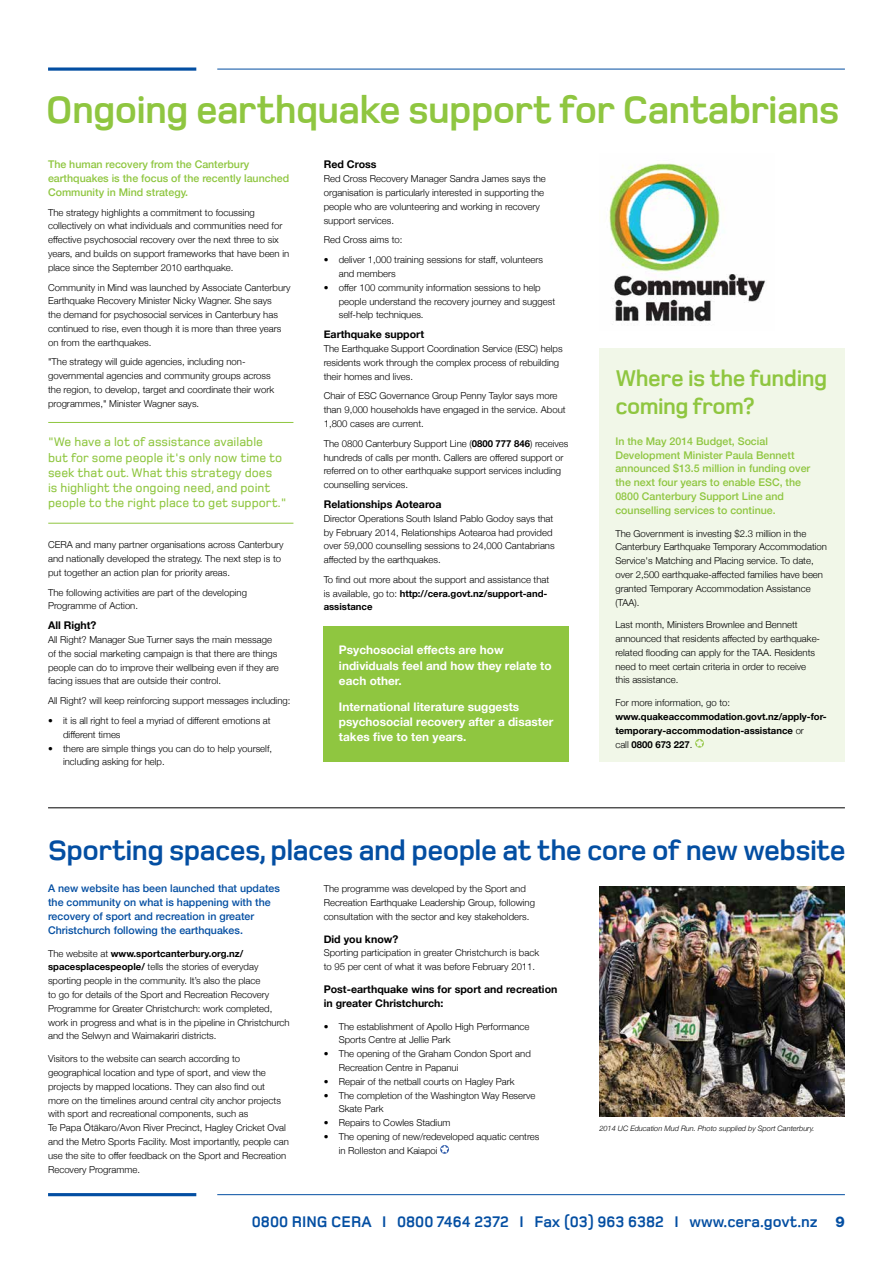
<style>
.page{position:relative;width:893px;height:1263px;background:#fff}
.page>*{position:absolute;margin:0;border:0;box-sizing:border-box;transform-origin:0 0}
.t1{font:700 40.05px "Foundry Monoline";letter-spacing:-.02em;color:#8fc640}
.t2{font:700 29.4px "Foundry Monoline";letter-spacing:-.02em;color:#034ea2}
.t3{font:700 23.4px/28px "Foundry Monoline";letter-spacing:-.02em;color:#8fc640}
.t4{font:700 15.9px "Foundry Monoline";color:#034ea2}
.t5{font:500 12.75px/15.3px "Foundry Monoline";color:#8fc640}
.t6{font:700 11.85px/15.3px "Helvetica Neue";color:#fff}
.t7{font:500 10.65px/13.8px "Helvetica Neue";color:#8fc640}
.t8{font:500 10.65px/13.8px "Helvetica Neue";color:#034ea2}
.t9{font:700 10.65px/13.8px "Helvetica Neue";color:#000}
.t10{font:300 9.6px/13.8px "Helvetica Neue";color:#000}
.t11{font:700 9.6px/13.8px "Helvetica Neue";color:#000}
.t12{font:italic 300 7.35px "Helvetica Neue";color:#000}
.s1{font-weight:700}
.s2{font-weight:300}
.s3{font-family:"Helvetica Neue LT Std";font-weight:800;font-size:14.85px}
</style>
<div class="page">
<hr style="left:48px;top:1193px;width:148px;height:3px;background:#034ea2">
<hr style="left:217px;top:1194px;width:628px;height:1px;background:#034ea2">
<svg style="left:48px;top:67px;width:148px;height:4px"></svg>
<hr style="left:217px;top:69px;width:628px;height:1px;background:#034ea2">
<svg style="left:440px;top:1145px;width:9px;height:9px"></svg>
<img style="left:599px;top:886px;width:246px;height:230px">
<hr style="left:48px;top:807px;width:797px;height:1px;background:#000">
<div style="left:599px;top:349px;width:246px;height:413px;background:#f1f7e8"></div>
<svg style="left:695px;top:739px;width:9px;height:9px"></svg>
<div style="left:324px;top:626px;width:245px;height:136px;background:#8fc640"></div>
<hr style="left:48px;top:422px;width:245px;height:1px;background:#8fc640">
<hr style="left:48px;top:523px;width:245px;height:1px;background:#8fc640">
<img style="left:609px;top:163px;width:157px;height:159px">
<h1 class="t1" style="left:46px;top:88px;width:795px">Ongoing earthquake support for Cantabrians</h1>
<p class="t7" style="left:48px;top:157px;width:243px">The human recovery from the Canterbury earthquakes is the focus of the recently launched<br>Community in Mind strategy.</p>
<p class="t10" style="left:48px;top:205px;width:243px">The strategy highlights a commitment to focussing collectively on what individuals and communities need for effective psychosocial recovery over the next three to six years, and builds on support frameworks that have been in place since the September 2010 earthquake.</p>
<p class="t10" style="left:48px;top:280px;width:244px">Community in Mind was launched by Associate Canterbury Earthquake Recovery Minister Nicky Wagner. She says<br>the demand for psychosocial services in Canterbury has continued to rise, even though it is more than three years on from the earthquakes.</p>
<p class="t10" style="left:48px;top:355px;width:228px">"The strategy will guide agencies, including non&shy;governmental agencies and community groups across the region, to develop, target and coordinate their work programmes," Minister Wagner says.</p>
<h3 class="t5" style="left:48px;top:434px;width:240px">"We have a lot of assistance available<br>but for some people it's only now time to seek that out. What this strategy does<br>is highlight the ongoing need, and point people to the right place to get support."</h3>
<p class="t10" style="left:48px;top:537px;width:237px">CERA and many partner organisations across Canterbury and nationally developed the strategy. The next step is to put together an action plan for priority areas.</p>
<p class="t10" style="left:48px;top:585px;width:200px">The following activities are part of the developing<br>Programme of Action.</p>
<p class="t9" style="left:48px;top:619px;width:50px">All Right?</p>
<p class="t10" style="left:48px;top:632px;width:232px">All Right? Manager Sue Turner says the main message of the social marketing campaign is that there are things people can do to improve their wellbeing even if they are facing issues that are outside their control.</p>
<p class="t10" style="left:48px;top:693px;width:244px">All Right? will keep reinforcing support messages including:</p>
<p class="t10" style="left:63px;top:713px;width:209px;text-indent:-15px">• it is all right to feel a myriad of different emotions at different times</p>
<p class="t10" style="left:63px;top:741px;width:211px;text-indent:-15px">• there are simple things you can do to help yourself, including asking for help.</p>
<p class="t9" style="left:324px;top:158px;width:54px">Red Cross</p>
<p class="t10" style="left:324px;top:171px;width:224px">Red Cross Recovery Manager Sandra James says the organisation is particularly interested in supporting the people who are volunteering and working in recovery support services.</p>
<p class="t10" style="left:324px;top:233px;width:80px">Red Cross aims to:</p>
<p class="t10" style="left:339px;top:252px;width:206px;text-indent:-15px">• deliver 1,000 training sessions for staff, volunteers and members</p>
<p class="t10" style="left:339px;top:280px;width:218px;text-indent:-15px">• offer 100 community information sessions to help people understand the recovery journey and suggest self-help techniques.</p>
<p class="t9" style="left:324px;top:328px;width:102px">Earthquake support</p>
<p class="t10" style="left:324px;top:341px;width:240px">The Earthquake Support Coordination Service (ESC) helps residents work through the complex process of rebuilding their homes and lives.</p>
<p class="t10" style="left:324px;top:388px;width:243px">Chair of ESC Governance Group Penny Taylor says more than 9,000 households have engaged in the service. About<br>1,800 cases are current.</p>
<p class="t10" style="left:324px;top:436px;width:246px">The 0800 Canterbury Support Line (<span class="s1">0800 777 846</span>) receives hundreds of calls per month. Callers are offered support or referred on to other earthquake support services including counselling services.</p>
<p class="t9" style="left:324px;top:497px;width:119px">Relationships Aotearoa</p>
<p class="t10" style="left:324px;top:511px;width:232px">Director Operations South Island Pablo Godoy says that by February 2014, Relationships Aotearoa had provided over 59,000 counselling sessions to 24,000 Cantabrians affected by the earthquakes.</p>
<p class="t10" style="left:324px;top:572px;width:227px">To find out more about the support and assistance that is available, go to: <span class="s1">http://cera.govt.nz/support-and&shy;assistance</span></p>
<h3 class="t3" style="left:615px;top:364px;width:213px">Where is the funding coming from?</h3>
<p class="t7" style="left:615px;top:434px;width:196px">In the May 2014 Budget, Social Development Minister Paula Bennett announced $13.5 million in funding over the next four years to enable ESC, the 0800 Canterbury Support Line and counselling services to continue.</p>
<p class="t10" style="left:615px;top:526px;width:213px">The Government is investing $2.3 million in the Canterbury Earthquake Temporary Accommodation Service's Matching and Placing service. To date, over 2,500 earthquake-affected families have been granted Temporary Accommodation Assistance (TAA).</p>
<p class="t10" style="left:615px;top:617px;width:206px">Last month, Ministers Brownlee and Bennett announced that residents affected by earthquake&shy;related flooding can apply for the TAA. Residents need to meet certain criteria in order to receive this assistance.</p>
<p class="t10" style="left:615px;top:695px;width:116px">For more information, go to:</p>
<p class="t11" style="left:615px;top:710px;width:213px">www.quakeaccommodation.govt.nz/apply-for&shy;temporary-accommodation-assistance <span class="s2">or<br>call</span> 0800 673 227<span class="s2">.</span></p>
<p class="t6" style="left:339px;top:643px;width:214px">Psychosocial effects are how individuals feel and how they relate to each other.</p>
<p class="t6" style="left:339px;top:699px;width:216px">International literature suggests psychosocial recovery after a disaster takes five to ten years.</p>
<h2 class="t2" style="left:48px;top:834px;width:799px">Sporting spaces, places and people at the core of new website</h2>
<p class="t8" style="left:48px;top:881px;width:233px">A new website has been launched that updates the community on what is happening with the recovery of sport and recreation in greater Christchurch following the earthquakes.</p>
<p class="t10" style="left:48px;top:946px;width:243px">The website at <span class="s1">www.sportcanterbury.org.nz/ spacesplacespeople/</span> tells the stories of everyday sporting people in the community. It’s also the place<br>to go for details of the Sport and Recreation Recovery Programme for Greater Christchurch: work completed, work in progress and what is in the pipeline in Christchurch and the Selwyn and Waimakariri districts.</p>
<p class="t10" style="left:48px;top:1051px;width:242px">Visitors to the website can search according to geographical location and type of sport, and view the projects by mapped locations. They can also find out<br>more on the timelines around central city anchor projects with sport and recreational components, such as<br>Te Papa Ōtākaro/Avon River Precinct, Hagley Cricket Oval and the Metro Sports Facility. Most importantly, people can use the site to offer feedback on the Sport and Recreation Recovery Programme.</p>
<p class="t10" style="left:324px;top:881px;width:213px">The programme was developed by the Sport and<br>Recreation Earthquake Leadership Group, following consultation with the sector and key stakeholders.</p>
<p class="t9" style="left:324px;top:932px;width:76px">Did you know?</p>
<p class="t10" style="left:324px;top:945px;width:217px">Sporting participation in greater Christchurch is back to 95 per cent of what it was before February 2011.</p>
<p class="t9" style="left:324px;top:983px;width:235px">Post-earthquake wins for sport and recreation in greater Christchurch:</p>
<p class="t10" style="left:339px;top:1019px;width:192px;text-indent:-15px">• The establishment of Apollo High Performance<br>Sports Centre at Jellie Park</p>
<p class="t10" style="left:339px;top:1046px;width:194px;text-indent:-15px">• The opening of the Graham Condon Sport and<br>Recreation Centre in Papanui</p>
<p class="t10" style="left:324px;top:1074px;width:192px">• Repair of the netball courts on Hagley Park</p>
<p class="t10" style="left:339px;top:1088px;width:198px;text-indent:-15px">• The completion of the Washington Way Reserve<br>Skate Park</p>
<p class="t10" style="left:324px;top:1115px;width:128px">• Repairs to Cowles Stadium</p>
<p class="t10" style="left:339px;top:1129px;width:202px;text-indent:-15px">• The opening of new/redeveloped aquatic centres in Rolleston and Kaiapoi</p>
<p class="t12" style="left:599px;top:1122px;width:217px">2014 UC Education Mud Run. Photo supplied by Sport Canterbury.</p>
<h3 class="t4" style="left:252px;top:1213px;width:594px">0800 RING CERA I 0800 7464 2372 I Fax (03) 963 6382 I www.cera.govt.nz <span class="s3">9</span></h3>
</div>
